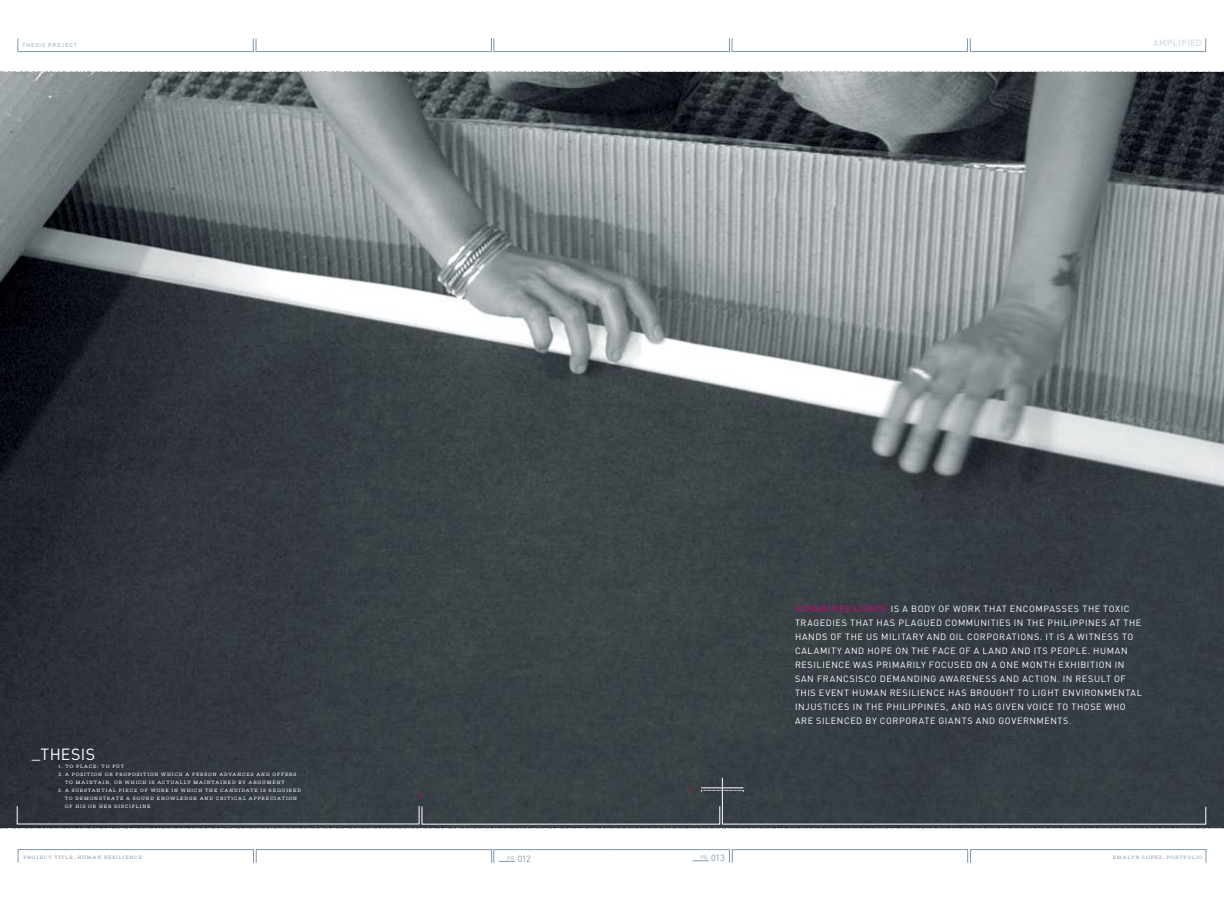
<style>
.page{position:relative;width:1224px;height:900px;background:#fff}
.page>*{position:absolute;margin:0;border:0;box-sizing:border-box;transform-origin:0 0}
.t1{font:16px "DIN";letter-spacing:.02em;color:#fff}
.t2{font:300 10px "DIN";color:#d00022}
.t3{font:9px/14px "DIN";letter-spacing:.065em;color:#fff}
.t4{font:9px "DIN";letter-spacing:-.045em;color:#7f97ac}
.t5{font:700 9px "DIN";letter-spacing:.035em;color:#dbe2ea}
.t6{font:5.5px "DIN";letter-spacing:.17em;color:#7f97ac}
.t7{font:5px/8px "Serifa";letter-spacing:.175em;color:#fff}
.t8{font:5px "Serifa";letter-spacing:.18em;color:#7f97ac}
.s1{color:#d8007a}
</style>
<div class="page">
<div style="left:18px;top:38px;width:235px;height:14px;border:1px solid #7f97ac"></div>
<div style="left:256px;top:38px;width:236px;height:14px;border:1px solid #7f97ac"></div>
<div style="left:18px;top:849px;width:236px;height:14px;border:1px solid #7f97ac"></div>
<div style="left:256px;top:849px;width:236px;height:14px;border:1px solid #7f97ac"></div>
<div style="left:970px;top:849px;width:236px;height:14px;border:1px solid #7f97ac"></div>
<div style="left:732px;top:849px;width:236px;height:14px;border:1px solid #7f97ac"></div>
<svg style="left:494px;top:38px;width:236px;height:14px"></svg>
<div style="left:732px;top:38px;width:236px;height:14px;border:1px solid #7f97ac"></div>
<div style="left:970px;top:38px;width:236px;height:14px;border:1px solid #7f97ac"></div>
<img style="left:0;top:72px;width:1224px;height:734px">
<svg style="left:0;top:806px;width:1224px;height:23px;background:#454b52"></svg>
<hr style="left:722px;top:778px;width:1px;height:46px;background:#fff">
<svg style="left:701px;top:790px;width:43px;height:1px"></svg>
<hr style="left:701px;top:788px;width:42px;height:1px;background:#fff">
<svg style="left:494px;top:849px;width:236px;height:14px"></svg>
<p class="t6" style="left:23px;top:41px;width:56px">THESIS PROJECT</p>
<p class="t5" style="left:1153px;top:37px;width:50px">AMPLIFIED</p>
<h1 class="t1" style="left:32px;top:744px;width:65px">_THESIS</h1>
<p class="t7" style="left:58px;top:762px;width:67px">1. TO PLACE; TO PUT</p>
<p class="t7" style="left:65px;top:770px;width:233px;text-indent:-7px">2. A POSITION OR PROPOSITION WHICH A PERSON ADVANCES AND OFFERS<br>TO MAINTAIN, OR WHICH IS ACTUALLY MAINTAINED BY ARGUMENT</p>
<p class="t7" style="left:65px;top:786px;width:238px;text-indent:-6px">3. A SUBSTANTIAL PIECE OF WORK IN WHICH THE CANDIDATE IS REQUIRED<br>TO DEMONSTRATE A SOUND KNOWLEDGE AND CRITICAL APPRECIATION<br>OF HIS OR HER DISCIPLINE</p>
<p class="t2" style="left:414px;top:799px;width:7px;rotate:-90deg">+</p>
<p class="t8" style="left:24px;top:855px;width:120px">PROJECT TITLE<sup>_</sup>HUMAN RESILIENCE</p>
<p class="t2" style="left:684px;top:792px;width:7px;rotate:-90deg">+</p>
<p class="t4" style="left:507px;top:853px;width:25px"><sup>PG</sup><sup>.</sup> 012</p>
<p class="t4" style="left:701px;top:852px;width:26px"><sup>PG</sup><sup>.</sup> 013</p>
<p class="t3" style="left:795px;top:602px;width:348px"><span class="s1">HUMAN RESILIENCE</span> IS A BODY OF WORK THAT ENCOMPASSES THE TOXIC TRAGEDIES THAT HAS PLAGUED COMMUNITIES IN THE PHILIPPINES AT THE HANDS OF THE US MILITARY AND OIL CORPORATIONS. IT IS A WITNESS TO CALAMITY AND HOPE ON THE FACE OF A LAND AND ITS PEOPLE. HUMAN RESILIENCE WAS PRIMARILY FOCUSED ON A ONE MONTH EXHIBITION IN SAN FRANCSISCO DEMANDING AWARENESS AND ACTION. IN RESULT OF THIS EVENT HUMAN RESILIENCE HAS BROUGHT TO LIGHT ENVIRONMENTAL INJUSTICES IN THE PHILIPPINES, AND HAS GIVEN VOICE TO THOSE WHO ARE SILENCED BY CORPORATE GIANTS AND GOVERNMENTS.</p>
<p class="t8" style="left:1113px;top:855px;width:91px">EMALYN LOPEZ_PORTFOLIO</p>
</div>
